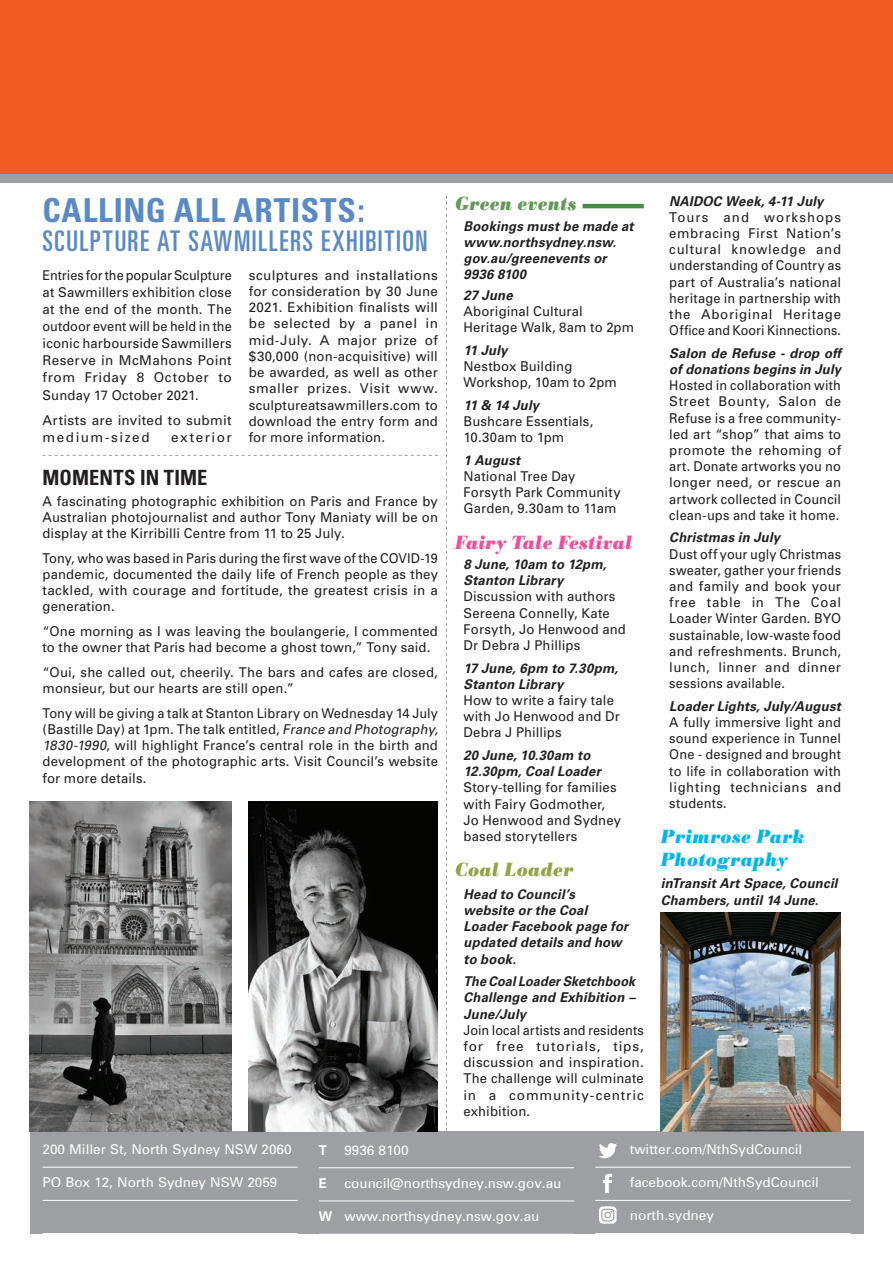
<style>
.page{position:relative;width:893px;height:1263px;background:#fff}
.page>*{position:absolute;margin:0;border:0;box-sizing:border-box;transform-origin:0 0}
.t1{font:700 condensed 33px "Univers";letter-spacing:.03em;color:#5989c7}
.t2{font:ultra-condensed 28.5px "Univers";letter-spacing:.05em;color:#5989c7}
.t3{font:700 condensed 21px "Univers";letter-spacing:.005em;color:#231f20}
.t4{font:italic 700 18.75px/22.5px "Bodoni BE";letter-spacing:.035em;color:#00b6f0}
.t5{font:italic 700 18.75px "Bodoni BE";letter-spacing:.035em;color:#ee4e9c}
.t6{font:italic 700 18.75px "Bodoni BE";letter-spacing:.035em;color:#64985a}
.t7{font:italic 700 18.75px "Bodoni BE";letter-spacing:.03em;color:#93a445}
.t8{font:13.5px/16.2px "Univers";letter-spacing:.015em;color:#231f20}
.t9{font:13.5px/16.2px "Univers";letter-spacing:.015em;color:#231f20;text-align:justify;scale:.94 1}
.t10{font:13.5px/16.2px "Univers";letter-spacing:.015em;color:#231f20;text-align:justify;scale:.95 1}
.t11{font:italic 700 13.5px/16.2px "Univers LT Pro 65";letter-spacing:.015em;color:#231f20}
.t12{font:13.5px "Univers";color:#fff}
.t13{font:italic 700 13.5px/16.2px "Univers LT Pro 65";letter-spacing:.015em;color:#231f20;text-align:justify;scale:.94 1}
.t14{font:13.5px "Univers";letter-spacing:.11em;color:#231f20}
.t15{font:700 13.5px "Univers";color:#fff}
.s1{font-style:italic}
.s2{font-weight:700}
</style>
<div class="page">
<div style="left:0;top:0;width:893px;height:174px;background:#f25b21"></div>
<div style="left:0;top:174px;width:893px;height:9px;background:#9d9fa2"></div>
<div style="left:30px;top:1131px;width:833px;height:102px;background:#9d9fa2"></div>
<hr style="left:43px;top:1167px;width:255px;height:1px;background:#fff">
<hr style="left:43px;top:1200px;width:255px;height:1px;background:#fff">
<hr style="left:319px;top:1167px;width:255px;height:1px;background:#fff">
<hr style="left:319px;top:1200px;width:255px;height:1px;background:#fff">
<hr style="left:595px;top:1167px;width:255px;height:1px;background:#fff">
<hr style="left:595px;top:1200px;width:255px;height:1px;background:#fff">
<svg style="left:599px;top:1143px;width:18px;height:15px"></svg>
<svg style="left:603px;top:1174px;width:9px;height:19px"></svg>
<svg style="left:599px;top:1206px;width:18px;height:18px"></svg>
<hr style="left:583px;top:204px;width:61px;height:4px;background:#468c46">
<svg style="left:43px;top:455px;width:395px;height:1px"></svg>
<svg style="left:446px;top:196px;width:1px;height:935px"></svg>
<img style="left:30px;top:801px;width:202px;height:330px">
<img style="left:249px;top:801px;width:189px;height:330px">
<img style="left:661px;top:913px;width:179px;height:218px">
<h1 class="t1" style="left:43px;top:190px;width:324px">CALLING ALL ARTISTS:</h1>
<h2 class="t2" style="left:43px;top:224px;width:386px">SCULPTURE AT SAWMILLERS EXHIBITION</h2>
<p class="t9" style="left:43px;top:266px;width:203px;line-height:17.1px">Entries for the popular Sculpture at Sawmillers exhibition close at the end of the month. The outdoor event will be held in the iconic harbourside Sawmillers Reserve in McMahons Point from Friday 8 October to Sunday 17 October 2021.</p>
<p class="t8" style="left:43px;top:412px;width:191px;line-height:17.1px">Artists are invited to submit medium-sized</p>
<p class="t8" style="left:249px;top:267px;width:191px;text-align:justify">sculptures and installations for consideration by 30 June 2021. Exhibition finalists will be selected by a panel in mid-July. A major prize of $30,000 (non-acquisitive) will be awarded, as well as other smaller prizes. Visit www. sculptureatsawmillers.com to download the entry form and for more information.</p>
<p class="t14" style="left:171px;top:430px;width:62px">exterior</p>
<h3 class="t3" style="left:43px;top:465px;width:166px">MOMENTS IN TIME</h3>
<p class="t8" style="left:43px;top:493px;width:397px;text-align:justify">A fascinating photographic exhibition on Paris and France by Australian photojournalist and author Tony Maniaty will be on display at the Kirribilli Centre from 11 to 25 July.</p>
<p class="t9" style="left:43px;top:550px;width:422px">Tony, who was based in Paris during the first wave of the COVID-19 pandemic, documented the daily life of French people as they tackled, with courage and fortitude, the greatest crisis in a generation.</p>
<p class="t8" style="left:43px;top:623px;width:397px">“One morning as I was leaving the boulangerie, I commented to the owner that Paris had become a ghost town,” Tony said.</p>
<p class="t8" style="left:43px;top:664px;width:397px">“Oui, she called out, cheerily. The bars and cafes are closed, monsieur, but our hearts are still open.”</p>
<p class="t10" style="left:43px;top:705px;width:421px;text-align:left">Tony will be giving a talk at Stanton Library on Wednesday 14 July (Bastille Day) at 1pm. The talk entitled, <span class="s1">France and Photography, 1830-1990</span>, will highlight France’s central role in the birth and development of the photographic arts. Visit Council’s website for more details.</p>
<h3 class="t6" style="left:455px;top:192px;width:123px">Green events</h3>
<p class="t11" style="left:463px;top:217px;width:172px">Bookings must be made at www.northsydney.nsw. gov.au/greenevents or<br>9936 8100</p>
<p class="t11" style="left:463px;top:286px;width:51px">27 June</p>
<p class="t8" style="left:463px;top:303px;width:172px">Aboriginal Cultural<br>Heritage Walk, 8am to 2pm</p>
<p class="t11" style="left:463px;top:341px;width:45px">11 July</p>
<p class="t8" style="left:463px;top:358px;width:155px">Nestbox Building<br>Workshop, 10am to 2pm</p>
<p class="t11" style="left:463px;top:396px;width:77px">11 &amp; 14 July</p>
<p class="t8" style="left:463px;top:413px;width:131px">Bushcare Essentials,<br>10.30am to 1pm</p>
<p class="t11" style="left:463px;top:451px;width:58px">1 August</p>
<p class="t8" style="left:463px;top:468px;width:159px">National Tree Day<br>Forsyth Park Community<br>Garden, 9.30am to 11am</p>
<h3 class="t5" style="left:455px;top:530px;width:179px">Fairy Tale Festival</h3>
<p class="t11" style="left:463px;top:556px;width:145px">8 June, 10am to 12pm,<br>Stanton Library</p>
<p class="t8" style="left:463px;top:589px;width:164px">Discussion with authors<br>Sereena Connelly, Kate<br>Forsyth, Jo Henwood and<br>Dr Debra J Phillips</p>
<p class="t11" style="left:463px;top:659px;width:156px">17 June, 6pm to 7.30pm,<br>Stanton Library</p>
<p class="t8" style="left:463px;top:692px;width:158px">How to write a fairy tale with Jo Henwood and Dr<br>Debra J Phillips</p>
<p class="t11" style="left:463px;top:746px;width:139px">20 June, 10.30am to<br>12.30pm, Coal Loader</p>
<p class="t8" style="left:463px;top:780px;width:159px">Story-telling for families with Fairy Godmother,<br>Jo Henwood and Sydney based storytellers</p>
<h3 class="t7" style="left:455px;top:858px;width:119px">Coal Loader</h3>
<p class="t11" style="left:463px;top:885px;width:166px">Head to Council’s website or the Coal<br>Loader Facebook page for updated details and how to book.</p>
<p class="t13" style="left:463px;top:973px;width:184px">The Coal Loader Sketchbook Challenge and Exhibition – June/July</p>
<p class="t9" style="left:463px;top:1022px;width:193px">Join local artists and residents for free tutorials, tips, discussion and inspiration.<br>The challenge will culminate in a community-centric exhibition.</p>
<p class="t11" style="left:669px;top:192px;width:156px">NAIDOC Week, 4-11 July</p>
<p class="t8" style="left:669px;top:209px;width:173px;text-align:justify">Tours and workshops embracing First Nation’s cultural knowledge and understanding of Country as part of Australia’s national heritage in partnership with the Aboriginal Heritage Office and Koori Kinnections.</p>
<p class="t11" style="left:669px;top:344px;width:175px">Salon de Refuse - drop off of donations begins in July</p>
<p class="t10" style="left:669px;top:377px;width:182px">Hosted in collaboration with Street Bounty, Salon de Refuse is a free community&shy;led art “shop” that aims to promote the rehoming of art. Donate artworks you no longer need, or rescue an artwork collected in Council clean-ups and take it home.</p>
<p class="t11" style="left:669px;top:529px;width:112px">Christmas in July</p>
<p class="t9" style="left:669px;top:546px;width:184px">Dust off your ugly Christmas sweater, gather your friends and family and book your free table in The Coal Loader Winter Garden. BYO sustainable, low-waste food and refreshments. Brunch, lunch, linner and dinner sessions available.</p>
<p class="t11" style="left:669px;top:697px;width:173px">Loader Lights, July/August</p>
<p class="t10" style="left:669px;top:714px;width:182px">A fully immersive light and sound experience in Tunnel One - designed and brought to life in collaboration with lighting technicians and students.</p>
<h3 class="t4" style="left:661px;top:825px;width:145px">Primrose Park<br>Photography</h3>
<p class="t11" style="left:661px;top:875px;width:178px">inTransit Art Space, Council<br>Chambers, until 14 June.</p>
<p class="t12" style="left:43px;top:1141px;width:251px">200 Miller St, North Sydney NSW 2060</p>
<p class="t12" style="left:43px;top:1174px;width:236px">PO Box 12, North Sydney NSW 2059</p>
<p class="t15" style="left:319px;top:1142px;width:10px">T</p>
<p class="t12" style="left:344px;top:1142px;width:66px">9936 8100</p>
<p class="t15" style="left:319px;top:1175px;width:10px">E</p>
<p class="t12" style="left:344px;top:1175px;width:218px">council@northsydney.nsw.gov.au</p>
<p class="t12" style="left:319px;top:1208px;width:222px"><span class="s2">W</span> www.northsydney.nsw.gov.au</p>
<p class="t12" style="left:630px;top:1141px;width:174px">twitter.com/NthSydCouncil</p>
<p class="t12" style="left:630px;top:1174px;width:191px">facebook.com/NthSydCouncil</p>
<p class="t12" style="left:630px;top:1208px;width:86px">north.sydney</p>
</div>
